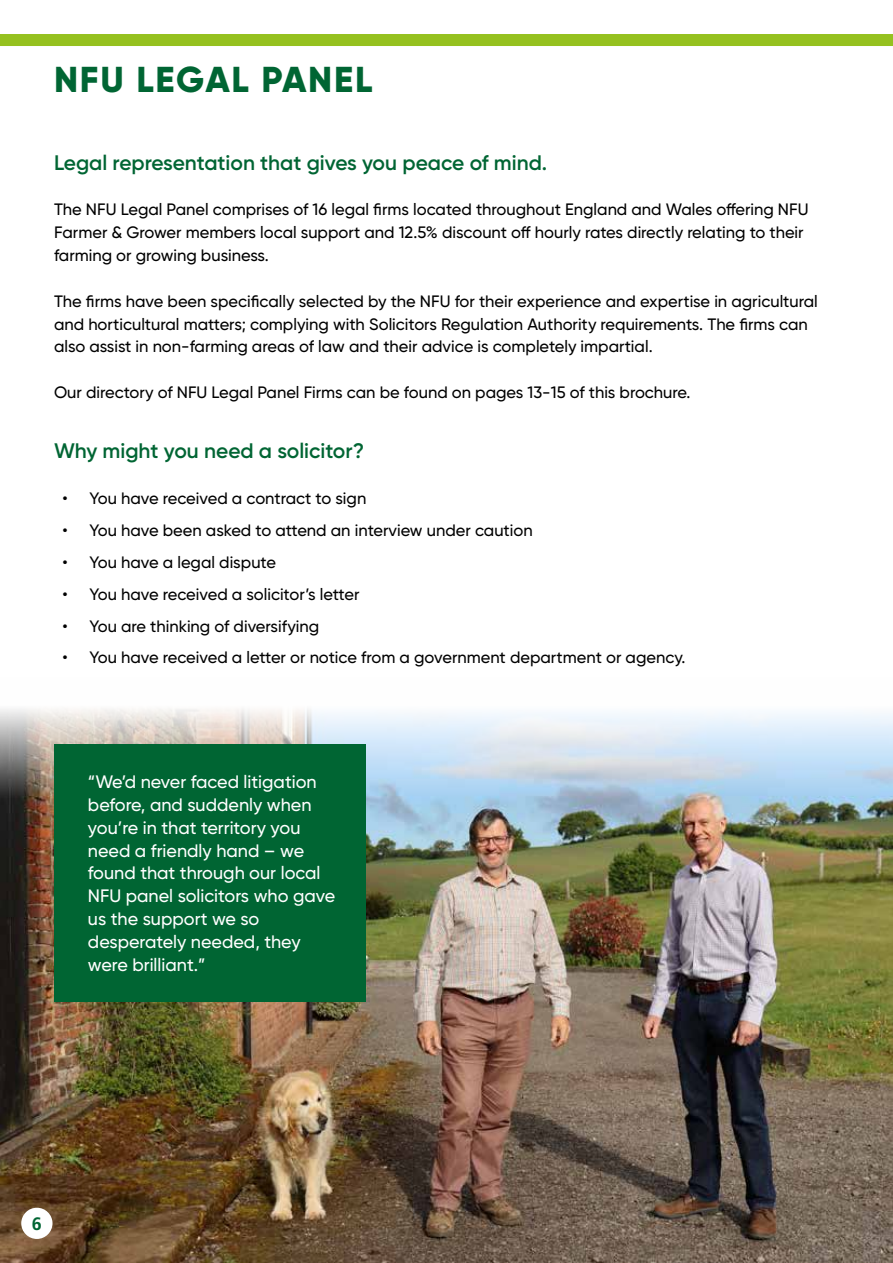
<style>
.page{position:relative;width:893px;height:1263px;background:#fff}
.page>*{position:absolute;margin:0;border:0;box-sizing:border-box;transform-origin:0 0}
.t1{font:800 36px "Gilroy";letter-spacing:.05em;color:#006533}
.t2{font:600 21px "Gilroy";color:#006533}
.t3{font:500 18px/22.8px "Gilroy";color:#fff}
.t4{font:700 18px "Frutiger LT Std";color:#006533}
.t5{font:500 16.5px/22.8px "Gilroy";color:#000}
</style>
<div class="page">
<img style="left:0;top:709px;width:893px;height:554px">
<div style="left:54px;top:744px;width:312px;height:257px;background:#006533"></div>
<div style="left:21px;top:1208px;width:32px;height:31px;background:#fff;border-radius:50%"></div>
<div style="left:0;top:34px;width:893px;height:12px;background:#95c11f"></div>
<h1 class="t1" style="left:54px;top:56px;width:320px">NFU LEGAL PANEL</h1>
<p class="t2" style="left:54px;top:150px;width:495px">Legal representation that gives you peace of mind.</p>
<p class="t5" style="left:54px;top:198px;width:756px">The NFU Legal Panel comprises of 16 legal firms located throughout England and Wales offering NFU<br>Farmer &amp; Grower members local support and 12.5% discount off hourly rates directly relating to their farming or growing business.</p>
<p class="t5" style="left:54px;top:289px;width:765px">The firms have been specifically selected by the NFU for their experience and expertise in agricultural and horticultural matters; complying with Solicitors Regulation Authority requirements. The firms can also assist in non-farming areas of law and their advice is completely impartial.</p>
<p class="t5" style="left:54px;top:381px;width:638px">Our directory of NFU Legal Panel Firms can be found on pages 13-15 of this brochure.</p>
<p class="t2" style="left:54px;top:438px;width:311px">Why might you need a solicitor?</p>
<p class="t5" style="left:62px;top:487px;width:305px">• You have received a contract to sign</p>
<p class="t5" style="left:62px;top:519px;width:472px">• You have been asked to attend an interview under caution</p>
<p class="t5" style="left:62px;top:551px;width:215px">• You have a legal dispute</p>
<p class="t5" style="left:62px;top:582px;width:299px">• You have received a solicitor’s letter</p>
<p class="t5" style="left:62px;top:614px;width:258px">• You are thinking of diversifying</p>
<p class="t5" style="left:62px;top:646px;width:624px">• You have received a letter or notice from a government department or agency.</p>
<p class="t3" style="left:88px;top:770px;width:249px">“We’d never faced litigation before, and suddenly when you’re in that territory you need a friendly hand – we found that through our local<br>NFU panel solicitors who gave us the support we so desperately needed, they were brilliant.”</p>
<p class="t4" style="left:32px;top:1213px;width:12px">6</p>
</div>
